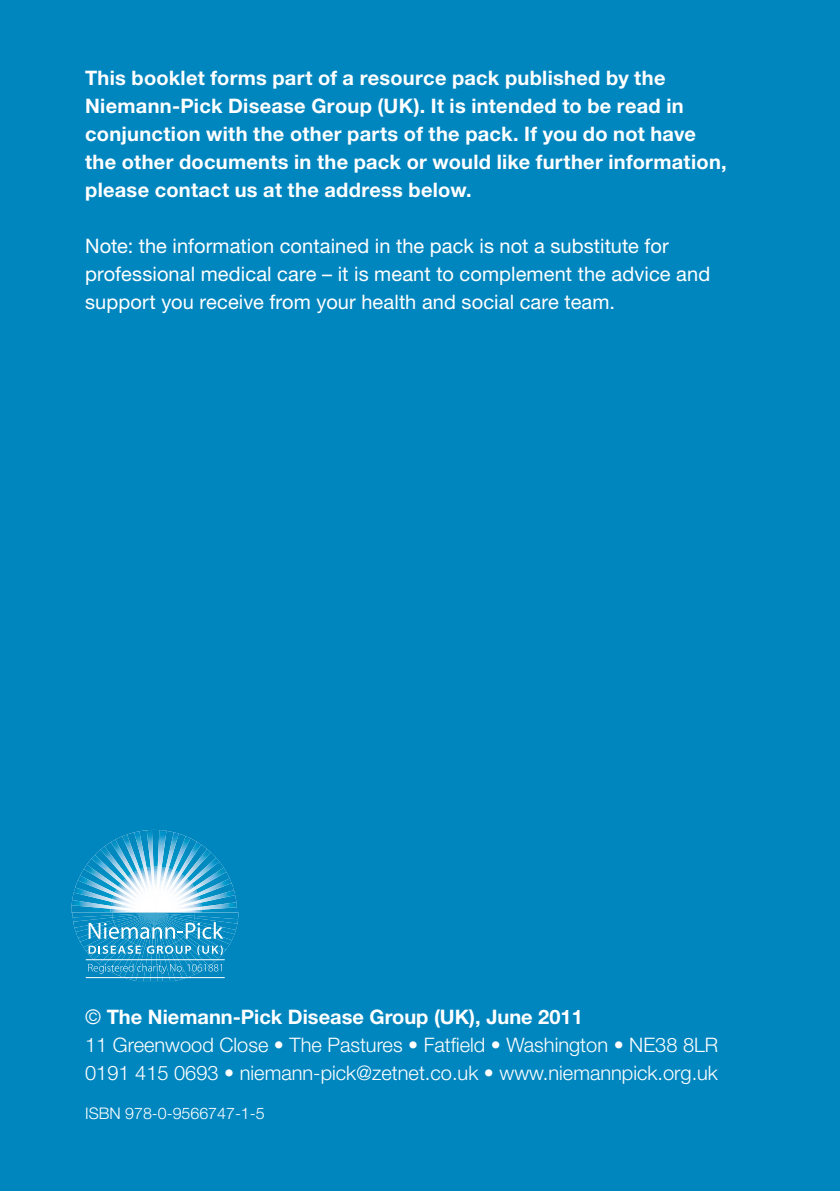
<style>
.page{position:relative;width:840px;height:1191px;background:#fff}
.page>*{position:absolute;margin:0;border:0;box-sizing:border-box;transform-origin:0 0}
.t1{font:700 20px/28px "Helvetica Neue LT Std";letter-spacing:.015em;color:#fff}
.t2{font:20px/28px "Helvetica Neue LT Std";letter-spacing:.005em;color:#fff}
.t3{font:300 20px/28px "Helvetica Neue LT Std";color:#fff}
.t4{font:300 16px "Helvetica Neue LT Std";color:#fff}
.s1{font-family:"Univers LT Std"}
.s2{font-weight:700}
</style>
<div class="page">
<div style="left:0;top:0;width:839px;height:1191px;background:#0086bf"></div>
<img style="left:202px;top:830px;width:35px;height:82px">
<img style="left:72px;top:880px;width:2px;height:20px">
<img style="left:84px;top:830px;width:142px;height:45px">
<img style="left:74px;top:875px;width:161px;height:25px">
<img style="left:72px;top:900px;width:165px;height:9px">
<img style="left:133px;top:870px;width:46px;height:2px">
<img style="left:144px;top:867px;width:24px;height:2px">
<img style="left:137px;top:869px;width:38px;height:3px">
<img style="left:131px;top:872px;width:50px;height:4px">
<img style="left:125px;top:876px;width:62px;height:5px">
<img style="left:121px;top:881px;width:71px;height:5px">
<img style="left:117px;top:886px;width:79px;height:26px">
<img style="left:114px;top:892px;width:40px;height:7px">
<img style="left:156px;top:893px;width:43px;height:19px">
<img style="left:112px;top:899px;width:42px;height:13px">
<img style="left:157px;top:900px;width:44px;height:12px">
<img style="left:110px;top:906px;width:42px;height:6px">
<img style="left:159px;top:906px;width:42px;height:6px">
<svg style="left:73px;top:912px;width:165px;height:69px;background:#2c9dca"></svg>
<p class="t1" style="left:85px;top:63px;width:642px">This booklet forms part of a resource pack published by the Niemann-Pick Disease Group (UK). It is intended to be read in conjunction with the other parts of the pack. If you do not have the other documents in the pack or would like further information, please contact us at the address below.</p>
<p class="t2" style="left:85px;top:231px;width:626px">Note: the information contained in the pack is not a substitute for professional medical care – it is meant to complement the advice and support you receive from your health and social care team.</p>
<p class="t3" style="left:85px;top:1002px;width:634px"><span class="s1">©</span> <span class="s2">The Niemann-Pick Disease Group (UK), June 2011<br></span>11 Greenwood Close • The Pastures • Fatfield • Washington • NE38 8LR<br>0191 415 0693 • niemann-pick@zetnet.co.uk • www.niemannpick.org.uk</p>
<p class="t4" style="left:85px;top:1103px;width:181px">ISBN 978-0-9566747-1-5</p>
</div>
